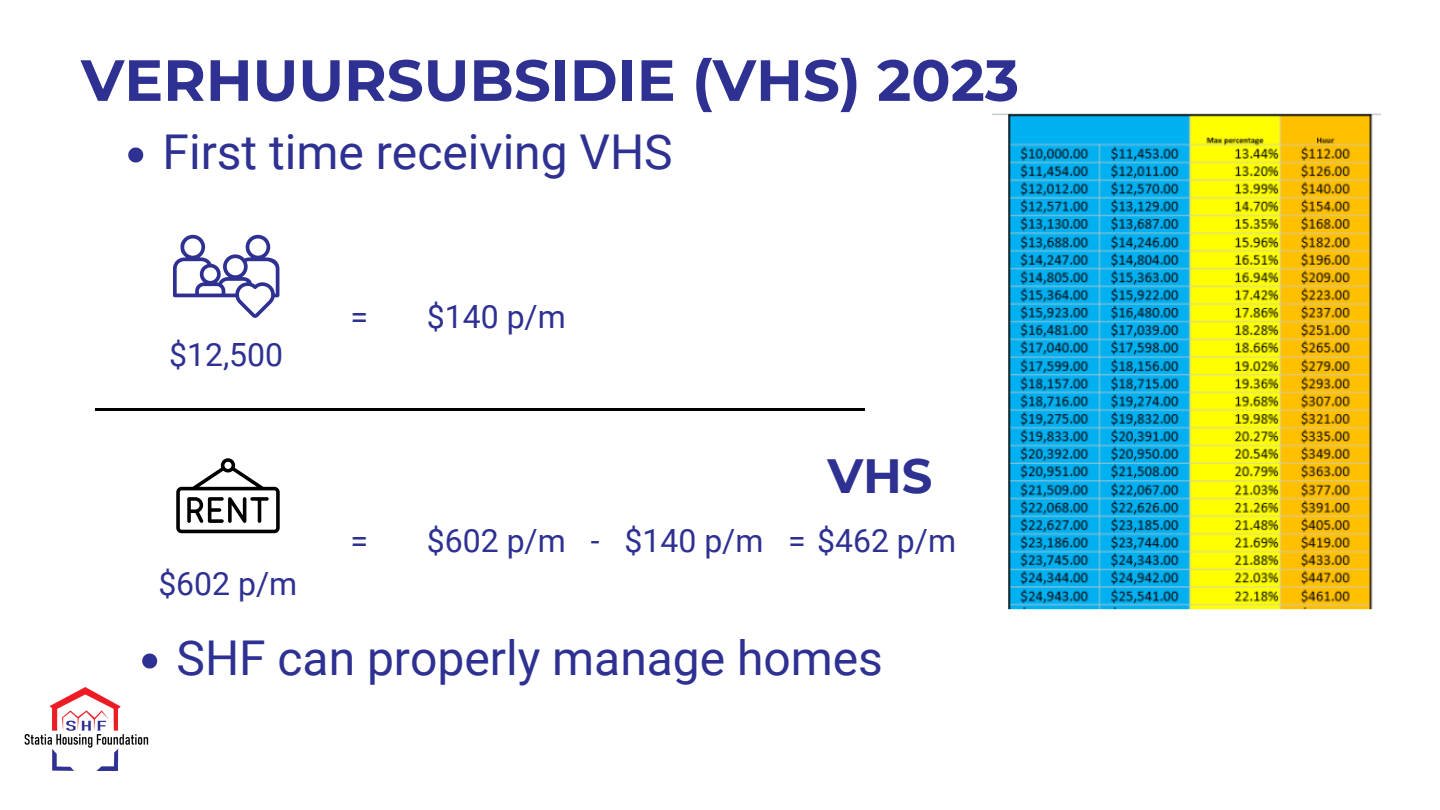
<style>
.page{position:relative;width:1440px;height:810px;background:#fff}
.page>*{position:absolute;margin:0;border:0;box-sizing:border-box;transform-origin:0 0}
.t1{font:700 58px "Montserrat";color:#2e3192}
.t2{font:48px "Roboto";color:#2e3192}
.t3{font:700 48px "Montserrat";color:#2e3192}
.t4{font:32px "Roboto";color:#2e3192}
</style>
<div class="page">
<img style="left:24px;top:688px;width:125px;height:82px">
<img style="left:992px;top:113px;width:389px;height:497px">
<svg style="left:173px;top:235px;width:106px;height:83px"></svg>
<svg style="left:176px;top:458px;width:104px;height:75px"></svg>
<svg style="left:128px;top:148px;width:15px;height:15px"></svg>
<hr style="left:95px;top:408px;width:770px;height:3px;background:#000">
<svg style="left:142px;top:654px;width:15px;height:15px"></svg>
<p class="t1" style="left:81px;top:45px;width:940px">VERHUURSUBSIDIE (VHS) 2023</p>
<p class="t2" style="left:163px;top:125px;width:512px">First time receiving VHS</p>
<p class="t4" style="left:169px;top:336px;width:116px">$12,500</p>
<h2 class="t4" style="left:158px;top:565px;width:140px">$602 p/m</h2>
<p class="t4" style="left:351px;top:298px;width:19px">=</p>
<p class="t4" style="left:427px;top:298px;width:140px">$140 p/m</p>
<p class="t4" style="left:351px;top:522px;width:19px">=</p>
<p class="t4" style="left:427px;top:522px;width:140px">$602 p/m</p>
<p class="t4" style="left:591px;top:522px;width:10px">-</p>
<p class="t3" style="left:827px;top:446px;width:107px">VHS</p>
<p class="t4" style="left:625px;top:522px;width:140px">$140 p/m</p>
<p class="t4" style="left:788px;top:522px;width:169px">= $462 p/m</p>
<p class="t2" style="left:177px;top:631px;width:708px">SHF can properly manage homes</p>
</div>
